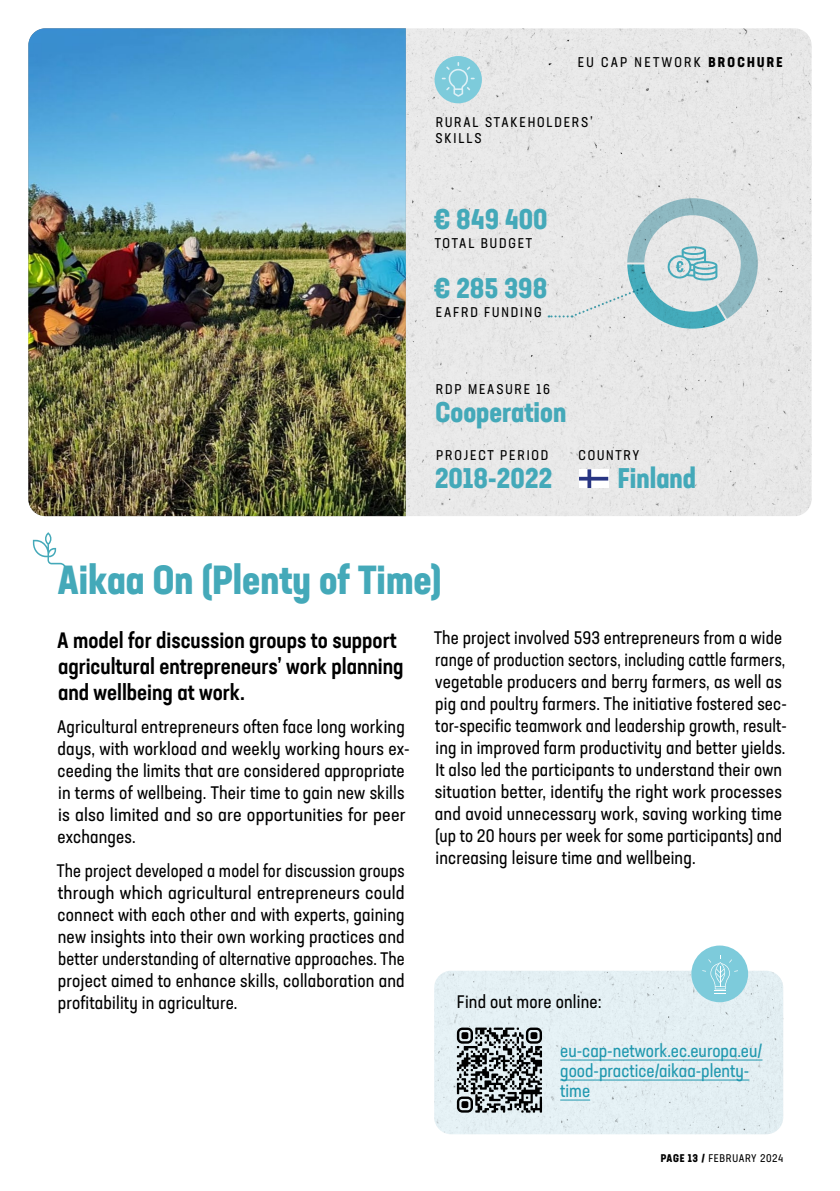
<style>
.page{position:relative;width:840px;height:1191px;background:#fff}
.page>*{position:absolute;margin:0;border:0;box-sizing:border-box;transform-origin:0 0}
.t1{font:700 condensed 40px "Neusa Next Std";color:#44a9b9}
.t2{font:700 condensed 28px "Neusa Next Std";color:#44a9b9}
.t3{font:500 condensed 22px/26px "Neusa Next Std";color:#000}
.t4{font:condensed 18px/22px "Neusa Next Std";letter-spacing:.01em;color:#000}
.t5{font:condensed 18px/22px "Neusa Next Std";letter-spacing:.01em;color:#000;text-align:justify;scale:.96 1}
.t6{font:condensed 18px/20px "Neusa Next Std";color:#2098af}
.t7{font:condensed 14px/16px "Neusa Next Std";letter-spacing:.13em;color:#000}
.t8{font:condensed 14px "Neusa Next Std";letter-spacing:.16em;color:#000}
.t9{font:condensed 11px "Neusa Next Std";letter-spacing:.055em;color:#000}
.s1{font-weight:700}
</style>
<div class="page">
<div style="left:405px;top:28px;width:406px;height:488px;background:#e8e8e8"></div>
<div style="left:434px;top:970px;width:348px;height:164px;background:#e3eff3"></div>
<img style="left:28px;top:28px;width:377px;height:488px">
<div style="left:691px;top:945px;width:56px;height:57px;background:#7dcbdb;border-radius:50%"></div>
<svg style="left:702px;top:955px;width:35px;height:36px"></svg>
<hr style="left:560px;top:1059px;width:202px;height:1px;background:#2098af">
<hr style="left:560px;top:1079px;width:189px;height:1px;background:#2098af">
<hr style="left:560px;top:1099px;width:30px;height:1px;background:#2098af">
<svg style="left:33px;top:532px;width:34px;height:38px"></svg>
<div style="left:434px;top:56px;width:47px;height:47px;background:#7dcbdb;border-radius:50%"></div>
<svg style="left:440px;top:61px;width:35px;height:36px"></svg>
<svg style="left:456px;top:1027px;width:85px;height:85px;background:#798082"></svg>
<svg style="left:578px;top:469px;width:30px;height:19px"></svg>
<svg style="left:548px;top:192px;width:215px;height:142px;background:#ccdadd"></svg>
<p class="t8" style="left:577px;top:54px;width:206px">EU CAP NETWORK <span class="s1">BROCHURE</span></p>
<p class="t7" style="left:435px;top:114px;width:159px">RURAL STAKEHOLDERS’<br>SKILLS</p>
<h2 class="t2" style="left:434px;top:201px;width:115px">€ 849 400</h2>
<p class="t7" style="left:434px;top:235px;width:99px">TOTAL BUDGET</p>
<h2 class="t2" style="left:434px;top:270px;width:114px">€ 285 398</h2>
<p class="t7" style="left:435px;top:304px;width:107px">EAFRD FUNDING</p>
<p class="t7" style="left:435px;top:381px;width:116px">RDP MEASURE 16</p>
<h2 class="t2" style="left:435px;top:394px;width:132px">Cooperation</h2>
<p class="t7" style="left:436px;top:447px;width:114px">PROJECT PERIOD</p>
<h2 class="t2" style="left:434px;top:460px;width:119px">2018-2022</h2>
<p class="t7" style="left:578px;top:447px;width:62px">COUNTRY</p>
<h2 class="t2" style="left:617px;top:460px;width:79px">Finland</h2>
<h1 class="t1" style="left:57px;top:554px;width:385px">Aikaa On (Plenty of Time)</h1>
<p class="t3" style="left:57px;top:627px;width:348px">A model for discussion groups to support agricultural entrepreneurs’ work planning and wellbeing at work.</p>
<p class="t4" style="left:57px;top:716px;width:354px">Agricultural entrepreneurs often face long working days, with workload and weekly working hours ex&shy;ceeding the limits that are considered appropriate in terms of wellbeing. Their time to gain new skills is also limited and so are opportunities for peer exchanges.</p>
<p class="t5" style="left:57px;top:859px;width:364px">The project developed a model for discussion groups through which agricultural entrepreneurs could connect with each other and with experts, gaining new insights into their own working practices and better understanding of alternative approaches. The project aimed to enhance skills, collaboration and profitability in agriculture.</p>
<p class="t4" style="left:434px;top:626px;width:354px">The project involved 593 entrepreneurs from a wide range of production sectors, including cattle farmers, vegetable producers and berry farmers, as well as pig and poultry farmers. The initiative fostered sec&shy;tor-specific teamwork and leadership growth, result&shy;ing in improved farm productivity and better yields.<br>It also led the participants to understand their own situation better, identify the right work processes and avoid unnecessary work, saving working time (up to 20 hours per week for some participants) and increasing leisure time and wellbeing.</p>
<p class="t4" style="left:456px;top:990px;width:146px">Find out more online:</p>
<p class="t6" style="left:560px;top:1040px;width:204px">eu-cap-network.ec.europa.eu/ good-practice/aikaa-plenty&shy;time</p>
<p class="t9" style="left:660px;top:1151px;width:124px"><span class="s1">PAGE 13 /</span> FEBRUARY 2024</p>
</div>
